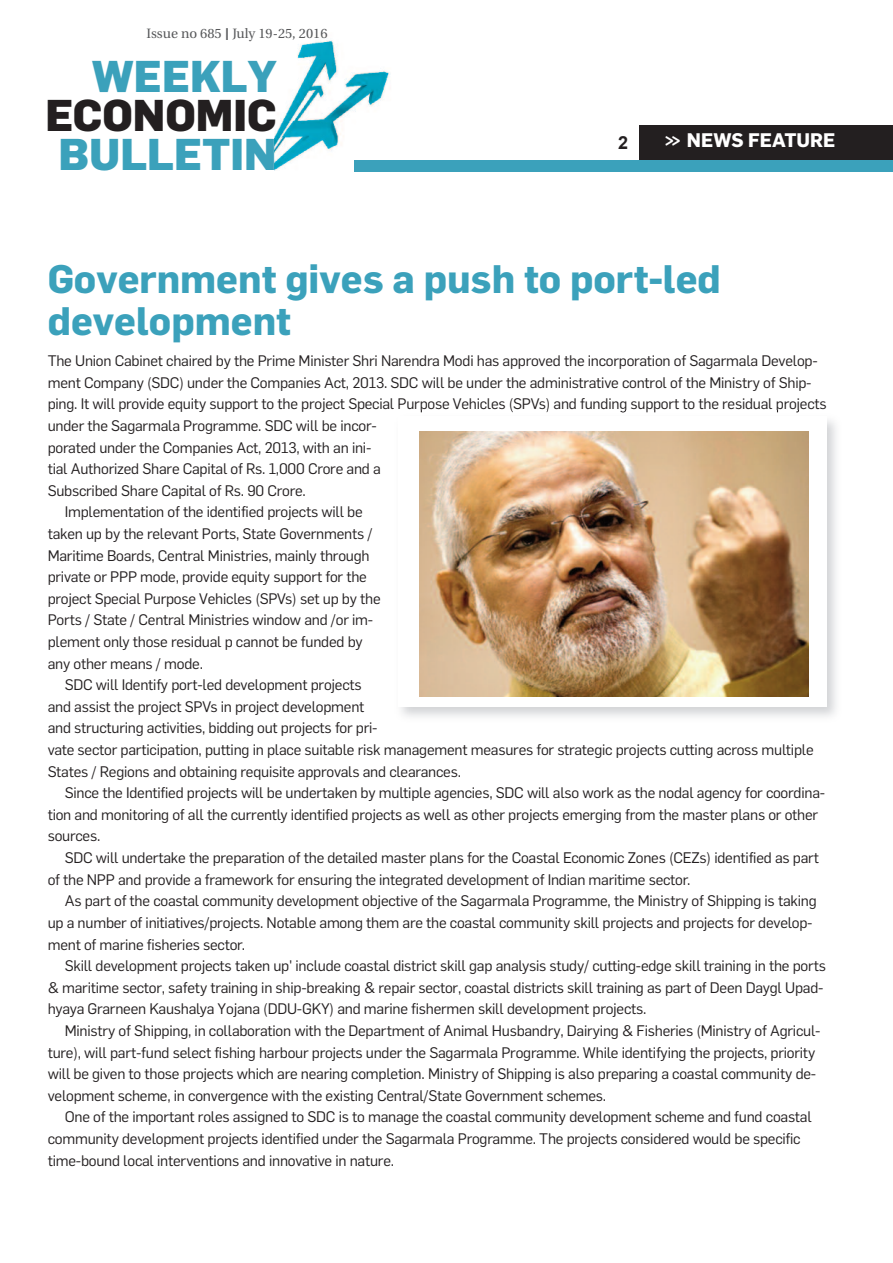
<style>
.page{position:relative;width:893px;height:1263px;background:#fff}
.page>*{position:absolute;margin:0;border:0;box-sizing:border-box;transform-origin:0 0}
.t1{font:800 43.65px "Flama";color:#3ba1bb}
.t2{font:800 43.65px "Flama";color:#231f20}
.t3{font:700 39px/42px "Flama";color:#3ba1bb}
.t4{font:700 19.35px "Flama";color:#fff;scale:.8 1}
.t5{font:700 18px "Arial";color:#231f20}
.t6{font:15px "Flama";letter-spacing:-.015em;color:#231f20}
.t7{font:13.5px "Utopia";color:#57585a}
.s1{font-family:"Arial";font-size:16.5px}
</style>
<div class="page">
<div style="left:639px;top:125px;width:254px;height:41px;background:#231f20"></div>
<img style="left:274px;top:40px;width:116px;height:130px">
<div style="left:354px;top:160px;width:539px;height:11px;background:#3ba1bb"></div>
<img style="left:401px;top:410px;width:435px;height:307px">
<div style="left:399px;top:417px;width:428px;height:290px;background:#fff"></div>
<img style="left:420px;top:431px;width:389px;height:266px">
<p class="t7" style="left:147px;top:28px;width:182px">Issue no 685 <span class="s1">I</span> July 19-25, 2016</p>
<h1 class="t1" style="left:92px;top:61px;width:186px">WEEKLY</h1>
<h1 class="t2" style="left:46px;top:100px;width:233px">ECONOMIC</h1>
<h1 class="t1" style="left:59px;top:139px;width:220px">BULLETIN</h1>
<p class="t5" style="left:618px;top:133px;width:12px">2</p>
<p class="t4" style="left:665px;top:134px;width:215px">&gt;&gt; NEWS FEATURE</p>
<h2 class="t3" style="left:48px;top:261px;width:675px">Government gives a push to port-led development</h2>
<p class="t6" style="left:48px;top:355px;width:771px">The Union Cabinet chaired by the Prime Minister Shri Narendra Modi has approved the incorporation of Sagarmala Develop-</p>
<p class="t6" style="left:48px;top:377px;width:765px">ment Company (SDC) under the Companies Act, 2013. SDC will be under the administrative control of the Ministry of Ship-</p>
<p class="t6" style="left:48px;top:399px;width:780px">ping. It will provide equity support to the project Special Purpose Vehicles (SPVs) and funding support to the residual projects</p>
<p class="t6" style="left:48px;top:420px;width:331px">under the Sagarmala Programme. SDC will be incor-</p>
<p class="t6" style="left:48px;top:442px;width:325px">porated under the Companies Act, 2013, with an ini-</p>
<p class="t6" style="left:48px;top:463px;width:335px">tial Authorized Share Capital of Rs. 1,000 Crore and a</p>
<p class="t6" style="left:48px;top:485px;width:260px">Subscribed Share Capital of Rs. 90 Crore.</p>
<p class="t6" style="left:65px;top:507px;width:299px">Implementation of the identified projects will be</p>
<p class="t6" style="left:48px;top:528px;width:326px">taken up by the relevant Ports, State Governments /</p>
<p class="t6" style="left:48px;top:550px;width:323px">Maritime Boards, Central Ministries, mainly through</p>
<p class="t6" style="left:48px;top:571px;width:321px">private or PPP mode, provide equity support for the</p>
<p class="t6" style="left:48px;top:593px;width:334px">project Special Purpose Vehicles (SPVs) set up by the</p>
<p class="t6" style="left:48px;top:615px;width:327px">Ports / State / Central Ministries window and /or im-</p>
<p class="t6" style="left:48px;top:636px;width:317px">plement only those residual p cannot be funded by</p>
<p class="t6" style="left:48px;top:658px;width:157px">any other means / mode.</p>
<p class="t6" style="left:65px;top:679px;width:298px">SDC will Identify port-led development projects</p>
<p class="t6" style="left:48px;top:701px;width:318px">and assist the project SPVs in project development</p>
<p class="t6" style="left:48px;top:723px;width:331px">and structuring activities, bidding out projects for pri-</p>
<p class="t6" style="left:48px;top:744px;width:767px">vate sector participation, putting in place suitable risk management measures for strategic projects cutting across multiple</p>
<p class="t6" style="left:48px;top:766px;width:415px">States / Regions and obtaining requisite approvals and clearances.</p>
<p class="t6" style="left:65px;top:787px;width:762px">Since the Identified projects will be undertaken by multiple agencies, SDC will also work as the nodal agency for coordina-</p>
<p class="t6" style="left:48px;top:809px;width:772px">tion and monitoring of all the currently identified projects as well as other projects emerging from the master plans or other</p>
<p class="t6" style="left:48px;top:831px;width:54px">sources.</p>
<p class="t6" style="left:65px;top:852px;width:756px">SDC will undertake the preparation of the detailed master plans for the Coastal Economic Zones (CEZs) identified as part</p>
<p class="t6" style="left:48px;top:874px;width:644px">of the NPP and provide a framework for ensuring the integrated development of Indian maritime sector.</p>
<p class="t6" style="left:65px;top:895px;width:753px">As part of the coastal community development objective of the Sagarmala Programme, the Ministry of Shipping is taking</p>
<p class="t6" style="left:48px;top:917px;width:766px">up a number of initiatives/projects. Notable among them are the coastal community skill projects and projects for develop-</p>
<p class="t6" style="left:48px;top:939px;width:199px">ment of marine fisheries sector.</p>
<p class="t6" style="left:65px;top:960px;width:763px">Skill development projects taken up' include coastal district skill gap analysis study/ cutting-edge skill training in the ports</p>
<p class="t6" style="left:48px;top:982px;width:777px">&amp; maritime sector, safety training in ship-breaking &amp; repair sector, coastal districts skill training as part of Deen Daygl Upad-</p>
<p class="t6" style="left:48px;top:1003px;width:600px">hyaya Grarneen Kaushalya Yojana (DDU-GKY) and marine fishermen skill development projects.</p>
<p class="t6" style="left:65px;top:1025px;width:757px">Ministry of Shipping, in collaboration with the Department of Animal Husbandry, Dairying &amp; Fisheries (Ministry of Agricul-</p>
<p class="t6" style="left:48px;top:1047px;width:769px">ture), will part-fund select fishing harbour projects under the Sagarmala Programme. While identifying the projects, priority</p>
<p class="t6" style="left:48px;top:1068px;width:770px">will be given to those projects which are nearing completion. Ministry of Shipping is also preparing a coastal community de-</p>
<p class="t6" style="left:48px;top:1090px;width:560px">velopment scheme, in convergence with the existing Central/State Government schemes.</p>
<p class="t6" style="left:65px;top:1111px;width:748px">One of the important roles assigned to SDC is to manage the coastal community development scheme and fund coastal</p>
<p class="t6" style="left:48px;top:1133px;width:754px">community development projects identified under the Sagarmala Programme. The projects considered would be specific</p>
<p class="t6" style="left:48px;top:1155px;width:348px">time-bound local interventions and innovative in nature.</p>
</div>
